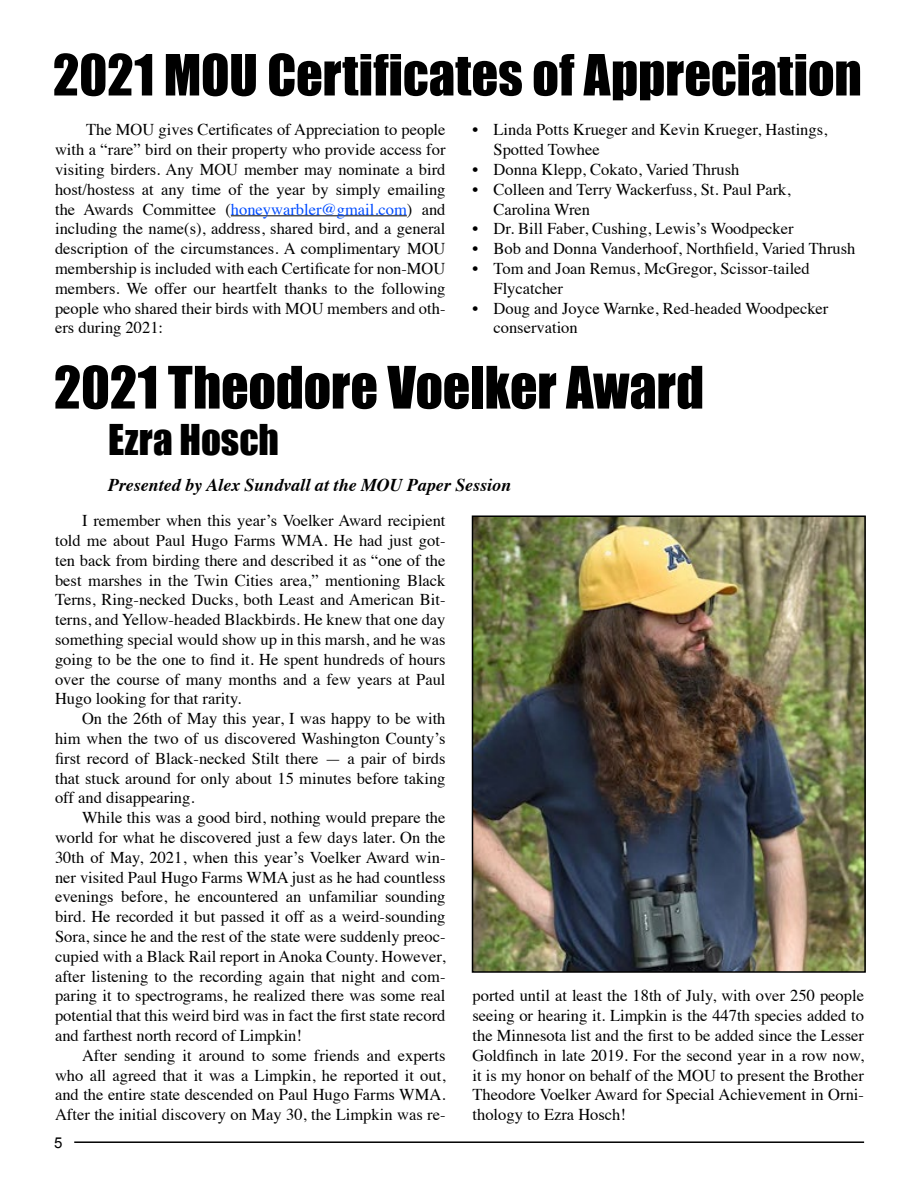
<style>
.page{position:relative;width:918px;height:1188px;background:#fff}
.page>*{position:absolute;margin:0;border:0;box-sizing:border-box;transform-origin:0 0}
.t1{font:54px "Impact";letter-spacing:-.005em;color:#000}
.t2{font:52.5px "Impact";color:#000}
.t3{font:39px "Impact";color:#000}
.t4{font:italic 700 18px "Times";color:#000}
.t5{font:16.5px/19.8px "Times";color:#000;text-align:justify}
.t6{font:15px "Arial";color:#000}
.s1{color:#004cff}
</style>
<div class="page">
<hr style="left:74px;top:1141px;width:790px;height:2px;background:#000">
<img style="left:475px;top:518px;width:388px;height:452px">
<div style="left:472px;top:515px;width:394px;height:458px;border:2px solid #000"></div>
<hr style="left:231px;top:215px;width:176px;height:1px;background:#000">
<h2 class="t2" style="left:53px;top:34px;width:810px">2021 MOU Certificates of Appreciation</h2>
<p class="t5" style="left:494px;top:119px;width:335px;text-indent:-21px">• Linda Potts Krueger and Kevin Krueger, Hastings,<br>Spotted Towhee</p>
<p class="t5" style="left:472px;top:158px;width:268px">• Donna Klepp, Cokato, Varied Thrush</p>
<p class="t5" style="left:494px;top:178px;width:299px;text-indent:-21px">• Colleen and Terry Wackerfuss, St. Paul Park,<br>Carolina Wren</p>
<p class="t5" style="left:472px;top:218px;width:323px">• Dr. Bill Faber, Cushing, Lewis’s Woodpecker</p>
<p class="t5" style="left:472px;top:237px;width:385px">• Bob and Donna Vanderhoof, Northfield, Varied Thrush</p>
<p class="t5" style="left:494px;top:257px;width:318px;text-indent:-21px">• Tom and Joan Remus, McGregor, Scissor-tailed<br>Flycatcher</p>
<p class="t5" style="left:494px;top:297px;width:336px;text-indent:-21px">• Doug and Joyce Warnke, Red-headed Woodpecker conservation</p>
<p class="t5" style="left:55px;top:119px;width:392px;text-indent:31px">The MOU gives Certificates of Appreciation to people with a “rare” bird on their property who provide access for visiting birders. Any MOU member may nominate a bird host/hostess at any time of the year by simply emailing the Awards Committee (<span class="s1">honeywarbler@gmail.com</span>) and including the name(s), address, shared bird, and a general description of the circumstances. A complimentary MOU membership is included with each Certificate for non-MOU members. We offer our heartfelt thanks to the following people who shared their birds with MOU members and oth&shy;ers during 2021:</p>
<h1 class="t1" style="left:54px;top:345px;width:652px">2021 Theodore Voelker Award</h1>
<h3 class="t3" style="left:108px;top:410px;width:172px">Ezra Hosch</h3>
<p class="t4" style="left:108px;top:468px;width:405px">Presented by Alex Sundvall at the MOU Paper Session</p>
<p class="t5" style="left:55px;top:509px;width:392px;text-indent:27px">I remember when this year’s Voelker Award recipient told me about Paul Hugo Farms WMA. He had just got&shy;ten back from birding there and described it as “one of the best marshes in the Twin Cities area,” mentioning Black Terns, Ring-necked Ducks, both Least and American Bit&shy;terns, and Yellow-headed Blackbirds. He knew that one day something special would show up in this marsh, and he was going to be the one to find it. He spent hundreds of hours over the course of many months and a few years at Paul Hugo looking for that rarity.</p>
<p class="t5" style="left:55px;top:707px;width:392px;text-indent:27px">On the 26th of May this year, I was happy to be with him when the two of us discovered Washington County’s first record of Black-necked Stilt there — a pair of birds that stuck around for only about 15 minutes before taking off and disappearing.</p>
<p class="t5" style="left:55px;top:806px;width:392px;text-indent:27px">While this was a good bird, nothing would prepare the world for what he discovered just a few days later. On the 30th of May, 2021, when this year’s Voelker Award win&shy;ner visited Paul Hugo Farms WMA just as he had countless evenings before, he encountered an unfamiliar sounding bird. He recorded it but passed it off as a weird-sounding Sora, since he and the rest of the state were suddenly preoc&shy;cupied with a Black Rail report in Anoka County. However, after listening to the recording again that night and com&shy;paring it to spectrograms, he realized there was some real potential that this weird bird was in fact the first state record and farthest north record of Limpkin!</p>
<p class="t5" style="left:55px;top:1044px;width:392px;text-indent:27px">After sending it around to some friends and experts who all agreed that it was a Limpkin, he reported it out, and the entire state descended on Paul Hugo Farms WMA.<br>After the initial discovery on May 30, the Limpkin was re-</p>
<p class="t6" style="left:54px;top:1133px;width:10px">5</p>
<p class="t5" style="left:472px;top:985px;width:393px">ported until at least the 18th of July, with over 250 people seeing or hearing it. Limpkin is the 447th species added to the Minnesota list and the first to be added since the Lesser Goldfinch in late 2019. For the second year in a row now, it is my honor on behalf of the MOU to present the Brother Theodore Voelker Award for Special Achievement in Orni&shy;thology to Ezra Hosch!</p>
</div>
